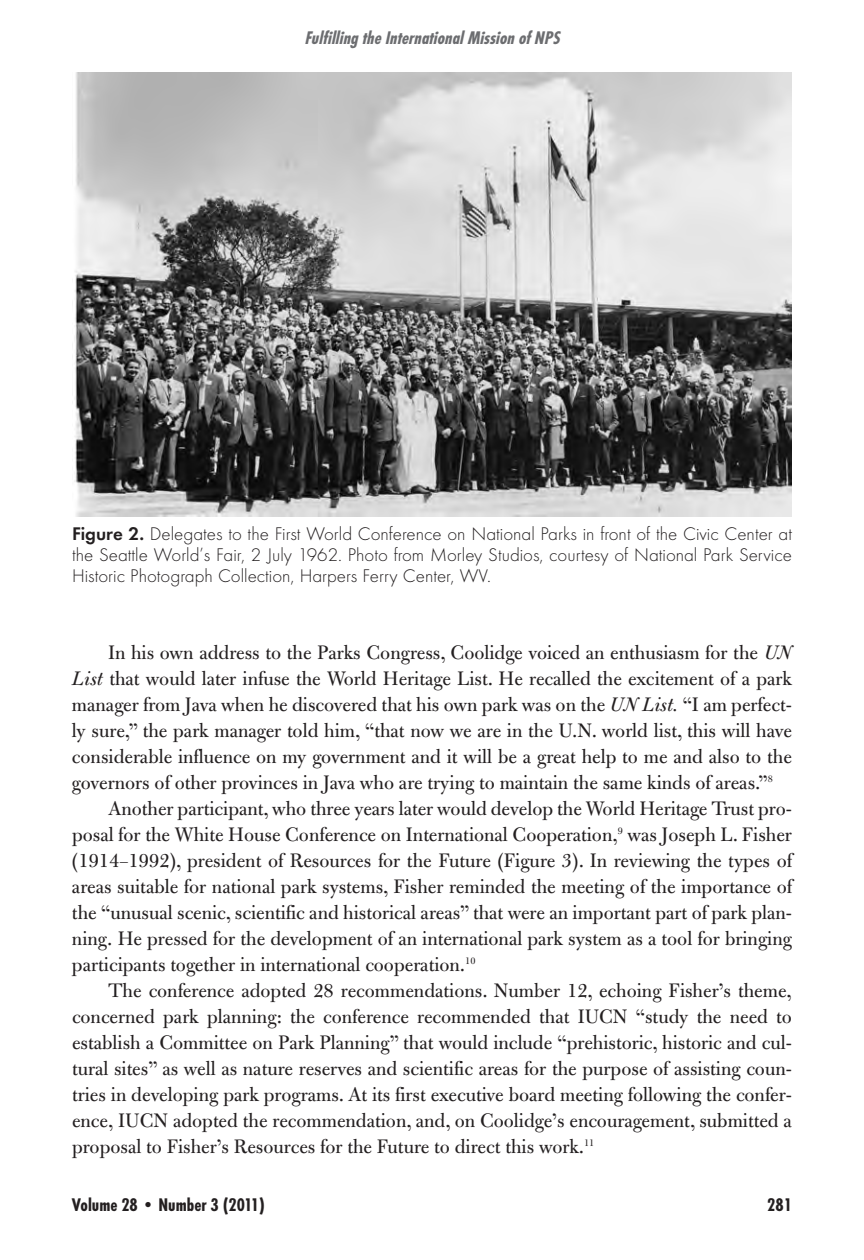
<style>
.page{position:relative;width:864px;height:1260px;background:#fff}
.page>*{position:absolute;margin:0;border:0;box-sizing:border-box;transform-origin:0 0}
.t1{font:21px "Bulmer";color:#231f20}
.t2{font:300 19px/21px "Function LH";color:#231f20;text-align:justify}
.t3{font:italic 700 19px "Function Cond";color:#6c6d70}
.t4{font:700 19px "Function Cond";color:#231f20}
.s1{font-family:"Function";font-weight:700}
.s2{font-style:italic}
</style>
<div class="page">
<img style="left:72px;top:72px;width:720px;height:445px">
<p class="t3" style="left:305px;top:26px;width:256px">Fulfilling the International Mission of NPS</p>
<p class="t2" style="left:72px;top:523px;width:722px"><span class="s1">Figure 2.</span> Delegates to the First World Conference on National Parks in front of the Civic Center at the Seattle World’s Fair, 2 July 1962. Photo from Morley Studios, courtesy of National Park Service Historic Photograph Collection, Harpers Ferry Center, WV.</p>
<p class="t1" style="left:108px;top:645px;width:685px">In his own address to the Parks Congress, Coolidge voiced an enthusiasm for the <span class="s2">UN</span></p>
<p class="t1" style="left:72px;top:671px;width:721px"><span class="s2">List</span> that would later infuse the World Heritage List. He recalled the excitement of a park</p>
<p class="t1" style="left:72px;top:697px;width:722px">manager from Java when he discovered that his own park was on the <span class="s2">UN List.</span> “I am perfect-</p>
<p class="t1" style="left:72px;top:723px;width:721px">ly sure,” the park manager told him, “that now we are in the U.N. world list, this will have</p>
<p class="t1" style="left:72px;top:749px;width:721px">considerable influence on my government and it will be a great help to me and also to the</p>
<p class="t1" style="left:72px;top:775px;width:702px">governors of other provinces in Java who are trying to maintain the same kinds of areas.”<sup>8</sup></p>
<p class="t1" style="left:108px;top:801px;width:686px">Another participant, who three years later would develop the World Heritage Trust pro-</p>
<p class="t1" style="left:72px;top:827px;width:721px">posal for the White House Conference on International Cooperation,<sup>9</sup> was Joseph L. Fisher</p>
<p class="t1" style="left:72px;top:853px;width:722px">(1914–1992), president of Resources for the Future (Figure 3). In reviewing the types of</p>
<p class="t1" style="left:72px;top:879px;width:722px">areas suitable for national park systems, Fisher reminded the meeting of the importance of</p>
<p class="t1" style="left:72px;top:905px;width:721px">the “unusual scenic, scientific and historical areas” that were an important part of park plan-</p>
<p class="t1" style="left:72px;top:931px;width:722px">ning. He pressed for the development of an international park system as a tool for bringing</p>
<p class="t1" style="left:72px;top:957px;width:405px">participants together in international cooperation.<sup>10</sup></p>
<p class="t1" style="left:108px;top:983px;width:685px">The conference adopted 28 recommendations. Number 12, echoing Fisher’s theme,</p>
<p class="t1" style="left:72px;top:1009px;width:721px">concerned park planning: the conference recommended that IUCN “study the need to</p>
<p class="t1" style="left:72px;top:1035px;width:722px">establish a Committee on Park Planning” that would include “prehistoric, historic and cul-</p>
<p class="t1" style="left:72px;top:1061px;width:721px">tural sites” as well as nature reserves and scientific areas for the purpose of assisting coun-</p>
<p class="t1" style="left:72px;top:1087px;width:722px">tries in developing park programs. At its first executive board meeting following the confer-</p>
<p class="t1" style="left:72px;top:1113px;width:722px">ence, IUCN adopted the recommendation, and, on Coolidge’s encouragement, submitted a</p>
<p class="t1" style="left:72px;top:1139px;width:524px">proposal to Fisher’s Resources for the Future to direct this work.<sup>11</sup></p>
<p class="t4" style="left:72px;top:1193px;width:195px">Volume 28 • Number 3 (2011)</p>
<p class="t4" style="left:767px;top:1193px;width:26px">281</p>
</div>
